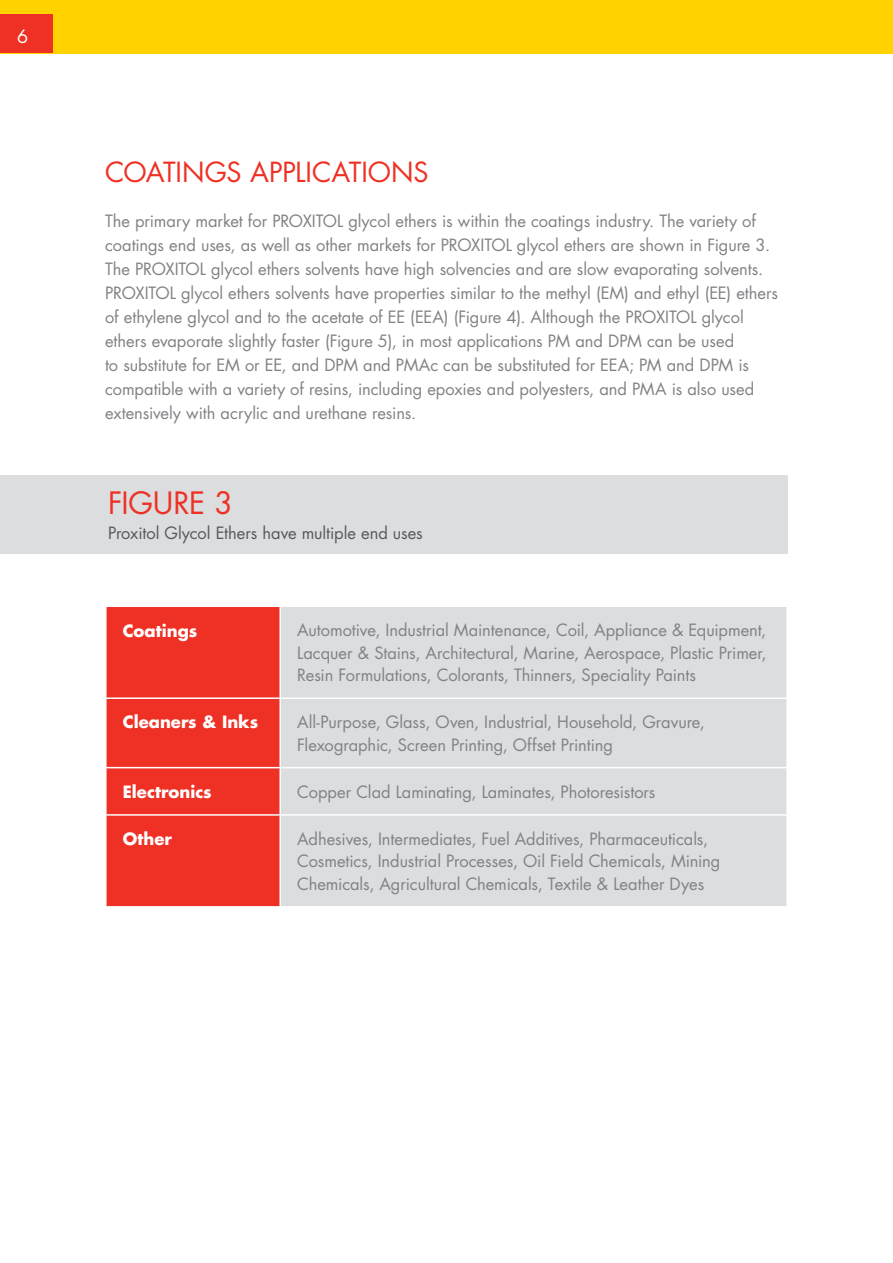
<style>
.page{position:relative;width:893px;height:1263px;background:#fff}
.page>*{position:absolute;margin:0;border:0;box-sizing:border-box;transform-origin:0 0}
.t1{font:30px "Futura";color:#ee3124}
.t2{font:27px "Futura";letter-spacing:-.005em;color:#ee3124}
.t3{font:18px "Futura";color:#fff}
.t4{font:16.5px/24px "Futura";color:#808285}
.t5{font:16.5px "Futura";color:#58595b}
.t6{font:700 16.5px "Futura";color:#fff}
</style>
<div class="page">
<div style="left:0;top:0;width:893px;height:53px;background:#ffd200"></div>
<div style="left:0;top:14px;width:52px;height:39px;background:#ee3124"></div>
<div style="left:0;top:475px;width:788px;height:79px;background:#dcddde"></div>
<hr style="left:892px;top:161px;width:1px;height:78px;background:#dcddde">
<hr style="left:892px;top:711px;width:1px;height:78px;background:#dcddde">
<div style="left:107px;top:607px;width:172px;height:299px;background:#ee3124"></div>
<div style="left:281px;top:607px;width:505px;height:299px;background:#dcddde"></div>
<hr style="left:105px;top:697px;width:175px;height:2px;background:#fff">
<hr style="left:280px;top:697px;width:508px;height:2px;background:#fff">
<hr style="left:105px;top:767px;width:175px;height:1px;background:#fff">
<hr style="left:280px;top:767px;width:508px;height:1px;background:#fff">
<hr style="left:105px;top:814px;width:175px;height:2px;background:#fff">
<hr style="left:280px;top:814px;width:508px;height:2px;background:#fff">
<p class="t3" style="left:17px;top:24px;width:13px">6</p>
<h2 class="t2" style="left:105px;top:153px;width:325px">Coatings Applications</h2>
<p class="t4" style="left:105px;top:209px;width:186px">The primary market for PROXITOL</p>
<p class="t4" style="left:105px;top:209px;width:653px;text-indent:243px">glycol ethers is within the coatings industry. The variety of coatings end uses, as well as other markets for PROXITOL</p>
<p class="t4" style="left:517px;top:233px;width:255px">glycol ethers are shown in Figure 3.</p>
<p class="t4" style="left:105px;top:257px;width:48px">The PROXITOL</p>
<p class="t4" style="left:211px;top:257px;width:553px">glycol ethers solvents have high solvencies and are slow evaporating solvents.</p>
<p class="t4" style="left:105px;top:281px;width:18px">PROXITOL</p>
<p class="t4" style="left:105px;top:281px;width:674px;text-indent:76px">glycol ethers solvents have properties similar to the methyl (EM) and ethyl (EE) ethers of ethylene glycol and to the acetate of EE (EEA) (Figure 4). Although the PROXITOL</p>
<p class="t4" style="left:105px;top:305px;width:651px;text-indent:597px">glycol ethers evaporate slightly faster (Figure 5), in most applications PM and DPM can be used<br>to substitute for EM or EE, and DPM and PMAc can be substituted for EEA; PM and DPM is compatible with a variety of resins, including epoxies and polyesters, and PMA is also used extensively with acrylic and urethane resins.</p>
<h1 class="t1" style="left:108px;top:482px;width:126px">Figure 3</h1>
<p class="t5" style="left:108px;top:521px;width:316px">Proxitol Glycol Ethers have multiple end uses</p>
<p class="t6" style="left:123px;top:619px;width:76px">Coatings</p>
<p class="t4" style="left:297px;top:619px;width:471px;line-height:22.5px;text-align:justify">Automotive, I ndustrial Maintenance, Coil, Appliance &amp; Equipment, Lacquer &amp; Stains, Architectural, Marine, Aerospace, Plastic Primer, Resin Formulations, Colorants, Thinners, Speciality Paints</p>
<p class="t6" style="left:123px;top:711px;width:137px">Cleaners &amp; Inks</p>
<p class="t4" style="left:297px;top:711px;width:409px;line-height:22.5px">All-Purpose, Glass, Oven, Industrial, Household, Gravure,<br>Flexographic, Screen Printing, Offset Printing</p>
<p class="t6" style="left:123px;top:780px;width:90px">Electronics</p>
<p class="t4" style="left:297px;top:779px;width:360px">Copper Clad Laminating, Laminates, Photoresistors</p>
<p class="t6" style="left:123px;top:827px;width:51px">Other</p>
<p class="t4" style="left:297px;top:827px;width:425px;line-height:22.5px">Adhesives, I ntermediates, Fuel Additives, Pharmaceuticals,<br>Cosmetics, I ndustrial Processes, Oil Field Chemicals, Mining<br>Chemicals, Agricultural Chemicals, Textile &amp; Leather Dyes</p>
</div>
